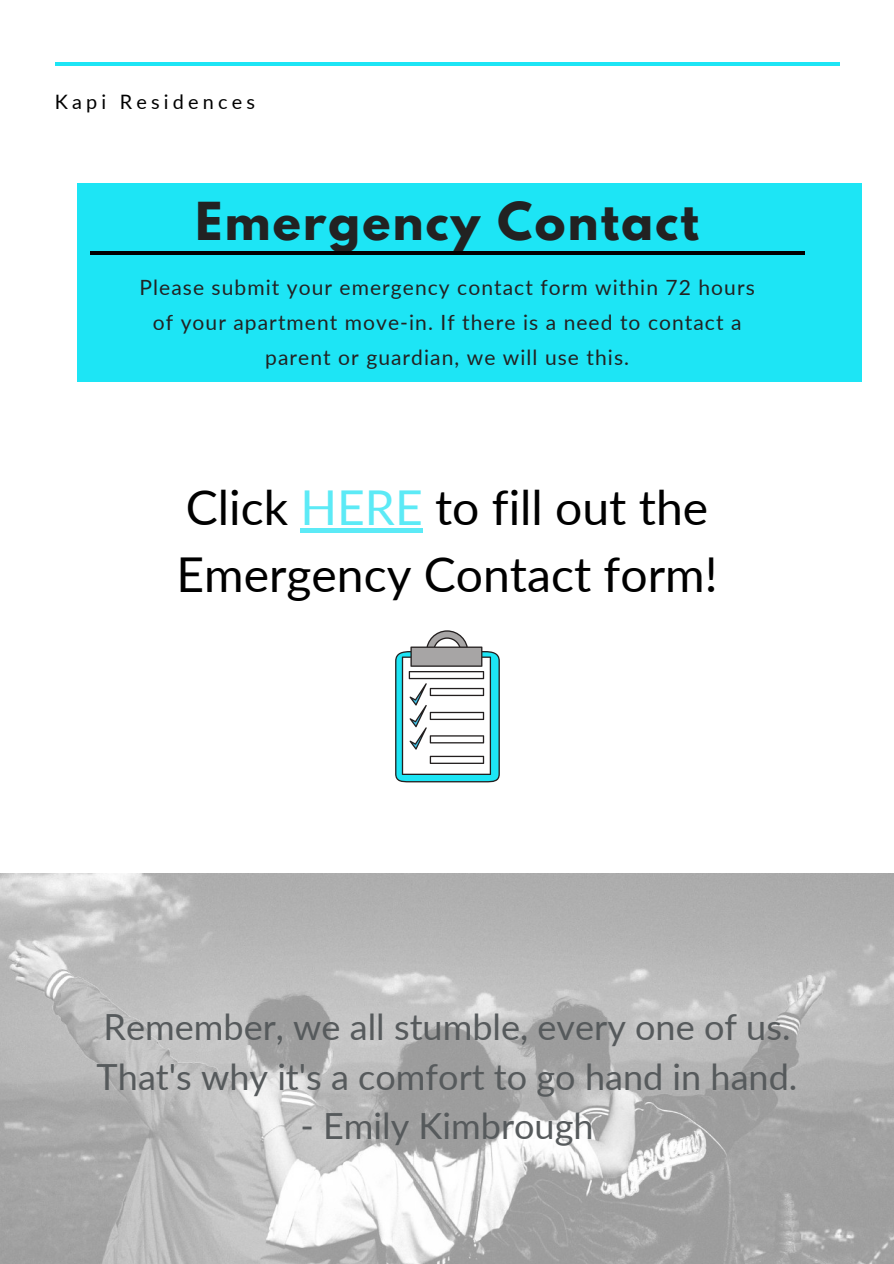
<style>
.page{position:relative;width:894px;height:1264px;background:#fff}
.page>*{position:absolute;margin:0;border:0;box-sizing:border-box;transform-origin:0 0}
.t1{font:48px/66.4px "Lato";color:#000}
.t2{font:700 46.35px "League Spartan";letter-spacing:.05em;color:#222}
.t3{font:36px/49.5px "Lato";color:#565a5c}
.t4{font:21px/35px "Lato";letter-spacing:.05em;color:#222;text-align:center}
.t5{font:19.8px "Lato";letter-spacing:.21em;color:#000}
.s1{color:#5ceaf6}
</style>
<div class="page">
<img style="left:0;top:873px;width:893px;height:390px">
<hr style="left:55px;top:62px;width:784px;height:4px;background:#1de5f5">
<div style="left:300px;top:528px;width:122px;height:5px;background:#5ceaf6"></div>
<svg style="left:395px;top:630px;width:104px;height:152px"></svg>
<div style="left:77px;top:183px;width:784px;height:199px;background:#1de5f5"></div>
<hr style="left:90px;top:251px;width:714px;height:4px;background:#000">
<p class="t5" style="left:55px;top:90px;width:201px">Kapi Residences</p>
<h2 class="t2" style="left:195px;top:199px;width:504px">Emergency Contact</h2>
<p class="t4" style="left:139px;top:269px;width:616px">Please submit your emergency contact form within 72 hours of your apartment move-in. If there is a need to contact a parent or guardian, we will use this.</p>
<h1 class="t1" style="left:176px;top:473px;width:542px">Click <span class="s1">HERE</span> to fill out the<br>Emergency Contact form!</h1>
<h3 class="t3" style="left:97px;top:1001px;width:702px">Remember, we all stumble, every one of us.<br>That's why it's a comfort to go hand in hand.</h3>
<h3 class="t3" style="left:300px;top:1100px;width:294px">- Emily Kimbrough</h3>
</div>
